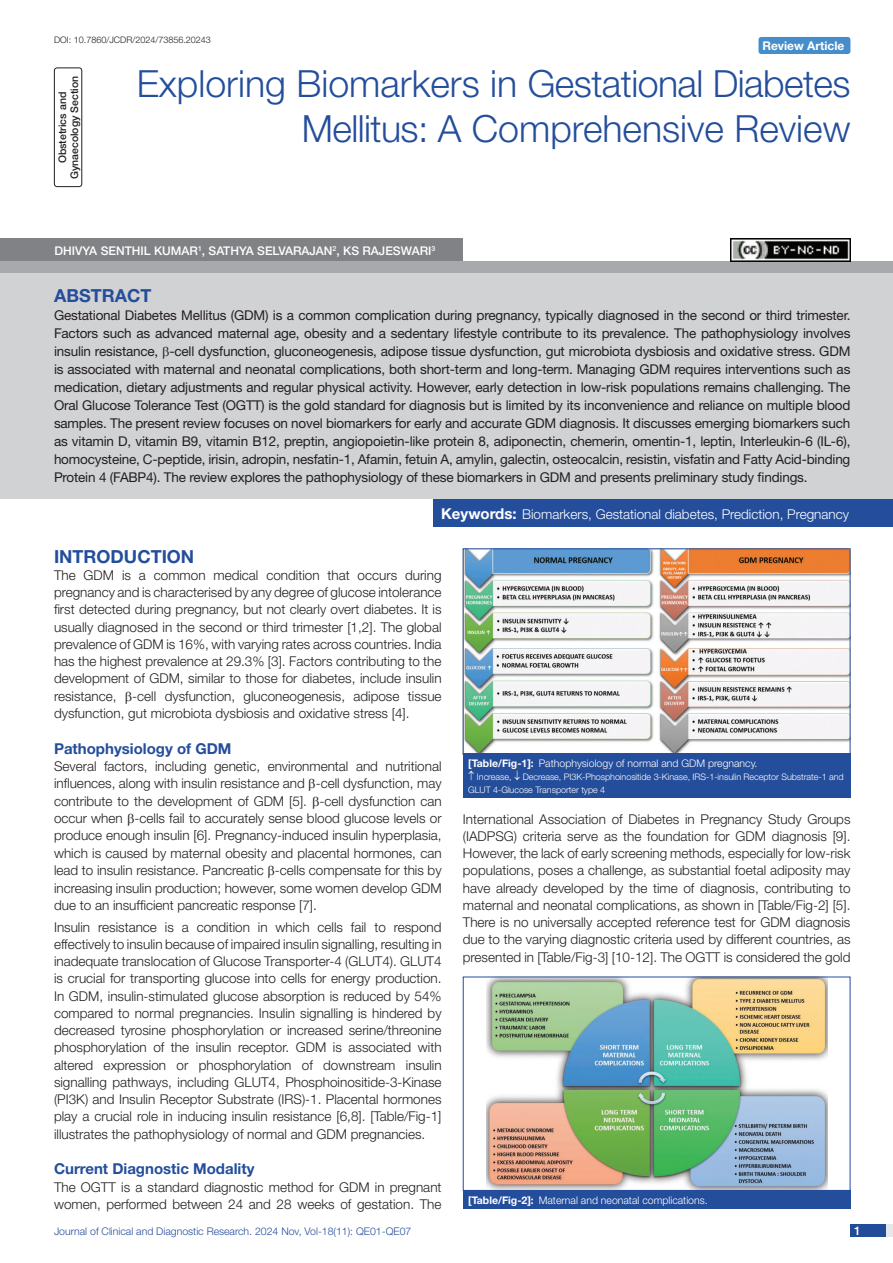
<style>
.page{position:relative;width:893px;height:1263px;background:#fff}
.page>*{position:absolute;margin:0;border:0;box-sizing:border-box;transform-origin:0 0}
.t1{font:300 37.5px/45px "Helvetica Neue";color:#244e9b;text-align:right}
.Heading{font:700 18px "Helvetica Neue";color:#244e9b}
.Abstract_head{font:700 18px "Helvetica Neue";color:#244e9b}
.HEAD_2{font:700 15px "Helvetica Neue";color:#244e9b}
.Body_text{font:300 13.5px/17.2px "Helvetica Neue";color:#231f20;text-align:justify}
.Abstract_Text{font:13.5px/18px "Helvetica Neue";letter-spacing:-.015em;color:#231f20;text-align:justify}
.Key_words{font:300 13.5px "Helvetica Neue";color:#fff}
.Author{font:500 12px "Helvetica Neue";color:#fff}
.t2{font:700 12px "Helvetica Neue";color:#fff}
.TABLE_FIG{font:300 10.5px "Helvetica Neue";color:#fff}
.t3{font:300 10.5px "Helvetica Neue";color:#244e9b}
.section{font:500 10.5px/12px "Helvetica Neue";color:#231f20;text-align:center}
.TABLE_FIG-2{font:300 9px/12.6px "Helvetica Neue";letter-spacing:-.005em;color:#fff}
.DOI{font:300 9px "Helvetica Neue";color:#231f20}
.s1{font-weight:700;font-size:15px}
.s2{font-weight:700}
</style>
<div class="page">
<div style="left:850px;top:1224px;width:43px;height:13px;background:#e6e7e9"></div>
<div style="left:850px;top:1224px;width:35px;height:13px;background:#214c99"></div>
<div style="left:54px;top:68px;width:28px;height:119px;border:1px solid #231f20;border-radius:3px"></div>
<div style="left:758px;top:37px;width:92px;height:17px;background:#468ecb;border-radius:3px"></div>
<div style="left:0;top:261px;width:893px;height:12px;background:#a8a9ad"></div>
<div style="left:0;top:238px;width:463px;height:23px;background:#808285"></div>
<div style="left:0;top:273px;width:893px;height:226px;background:#d1d2d4"></div>
<div style="left:433px;top:499px;width:460px;height:28px;background:#244e9b"></div>
<img style="left:465px;top:550px;width:383px;height:203px">
<div style="left:463px;top:548px;width:387px;height:207px;border:1px solid #244e9b"></div>
<div style="left:463px;top:754px;width:387px;height:44px;background:#244e9b"></div>
<img style="left:486px;top:979px;width:341px;height:210px">
<div style="left:463px;top:1190px;width:387px;height:19px;background:#244e9b"></div>
<img style="left:730px;top:239px;width:120px;height:22px">
<p class="DOI" style="left:54px;top:35px;width:158px">DOI: 10.7860/JCDR/2024/73856.20243</p>
<p class="section" style="left:56px;top:179px;width:105px;rotate:-90deg">OBSTETRICS AND<br>GYNAECOLOGY SECTION</p>
<p class="t1" style="left:137px;top:60px;width:715px">Exploring Biomarkers in Gestational Diabetes<br>Mellitus: A Comprehensive Review</p>
<p class="t2" style="left:762px;top:38px;width:83px">Review Article</p>
<p class="Author" style="left:54px;top:243px;width:383px">DHIVYA SENTHIL KUMAR<sup>1</sup>, SATHYA SELVARAJAN<sup>2</sup>, KS RAJESWARI<sup>3</sup></p>
<p class="Abstract_head" style="left:54px;top:284px;width:99px">ABSTRACT</p>
<p class="Abstract_Text" style="left:54px;top:306px;width:798px">Gestational Diabetes Mellitus (GDM) is a common complication during pregnancy, typically diagnosed in the second or third trimester.<br>Factors such as advanced maternal age, obesity and a sedentary lifestyle contribute to its prevalence. The pathophysiology involves insulin resistance, -cell dysfunction, gluconeogenesis, adipose tissue dysfunction, gut microbiota dysbiosis and oxidative stress. GDM is associated with maternal and neonatal complications, both short-term and long-term. Managing GDM requires interventions such as medication, dietary adjustments and regular physical activity. However, early detection in low-risk populations remains challenging. The Oral Glucose Tolerance Test (OGTT) is the gold standard for diagnosis but is limited by its inconvenience and reliance on multiple blood samples. The present review focuses on novel biomarkers for early and accurate GDM diagnosis. It discusses emerging biomarkers such as vitamin D, vitamin B9, vitamin B12, preptin, angiopoietin-like protein 8, adiponectin, chemerin, omentin-1, leptin, Interleukin-6 (IL-6), homocysteine, C-peptide, irisin, adropin, nesfatin-1, Afamin, fetuin A, amylin, galectin, osteocalcin, resistin, visfatin and Fatty Acid-binding Protein 4 (FABP4). The review explores the pathophysiology of these biomarkers in GDM and presents preliminary study findings.</p>
<p class="Key_words" style="left:441px;top:505px;width:409px"><span class="s1">Keywords:</span> Biomarkers, Gestational diabetes, Prediction, Pregnancy</p>
<p class="Heading" style="left:54px;top:545px;width:142px">INTRODUCTION</p>
<p class="Body_text" style="left:54px;top:566px;width:389px">The GDM is a common medical condition that occurs during pregnancy and is characterised by any degree of glucose intolerance first detected during pregnancy, but not clearly overt diabetes. It is usually diagnosed in the second or third trimester [1,2]. The global prevalence of GDM is 16%, with varying rates across countries. India has the highest prevalence at 29.3% [3]. Factors contributing to the development of GDM, similar to those for diabetes, include insulin resistance, -cell dysfunction, gluconeogenesis, adipose tissue dysfunction, gut microbiota dysbiosis and oxidative stress [4].</p>
<p class="HEAD_2" style="left:54px;top:739px;width:179px">Pathophysiology of GDM</p>
<p class="Body_text" style="left:54px;top:757px;width:389px">Several factors, including genetic, environmental and nutritional influences, along with insulin resistance and -cell dysfunction, may contribute to the development of GDM [5]. -cell dysfunction can occur when -cells fail to accurately sense blood glucose levels or produce enough insulin [6]. Pregnancy-induced insulin hyperplasia, which is caused by maternal obesity and placental hormones, can lead to insulin resistance. Pancreatic -cells compensate for this by increasing insulin production; however, some women develop GDM due to an insufficient pancreatic response [7].</p>
<p class="Body_text" style="left:54px;top:918px;width:389px">Insulin resistance is a condition in which cells fail to respond effectively to insulin because of impaired insulin signalling, resulting in inadequate translocation of Glucose Transporter-4 (GLUT4). GLUT4 is crucial for transporting glucose into cells for energy production.<br>In GDM, insulin-stimulated glucose absorption is reduced by 54% compared to normal pregnancies. Insulin signalling is hindered by decreased tyrosine phosphorylation or increased serine/threonine phosphorylation of the insulin receptor. GDM is associated with altered expression or phosphorylation of downstream insulin signalling pathways, including GLUT4, Phosphoinositide-3-Kinase (PI3K) and Insulin Receptor Substrate (IRS)-1. Placental hormones play a crucial role in inducing insulin resistance [6,8]. [Table/Fig-1] illustrates the pathophysiology of normal and GDM pregnancies.</p>
<p class="HEAD_2" style="left:54px;top:1160px;width:202px">Current Diagnostic Modality</p>
<p class="Body_text" style="left:54px;top:1178px;width:389px">The OGTT is a standard diagnostic method for GDM in pregnant women, performed between 24 and 28 weeks of gestation. The</p>
<p class="TABLE_FIG" style="left:468px;top:757px;width:291px"><span class="s2">[Table/Fig-1]:</span> Pathophysiology of normal and GDM pregnancy.</p>
<p class="TABLE_FIG-2" style="left:468px;top:770px;width:377px">↑ Increase, ↓ Decrease, PI3K-Phosphoinositide 3-Kinase, IRS-1-insulin Receptor Substrate-1 and<br>GLUT 4-Glucose Transporter type 4</p>
<p class="Body_text" style="left:463px;top:810px;width:389px">International Association of Diabetes in Pregnancy Study Groups (IADPSG) criteria serve as the foundation for GDM diagnosis [9].<br>However, the lack of early screening methods, especially for low-risk populations, poses a challenge, as substantial foetal adiposity may have already developed by the time of diagnosis, contributing to maternal and neonatal complications, as shown in [Table/Fig-2] [5].<br>There is no universally accepted reference test for GDM diagnosis due to the varying diagnostic criteria used by different countries, as presented in [Table/Fig-3] [10-12]. The OGTT is considered the gold</p>
<p class="TABLE_FIG" style="left:468px;top:1193px;width:241px"><span class="s2">[Table/Fig-2]:</span> Maternal and neonatal complications.</p>
<p class="t3" style="left:54px;top:1225px;width:359px">Journal of Clinical and Diagnostic Research. 2024 Nov, Vol-18(11): QE01-QE07</p>
<p class="Author" style="left:854px;top:1223px;width:8px">1</p>
</div>
